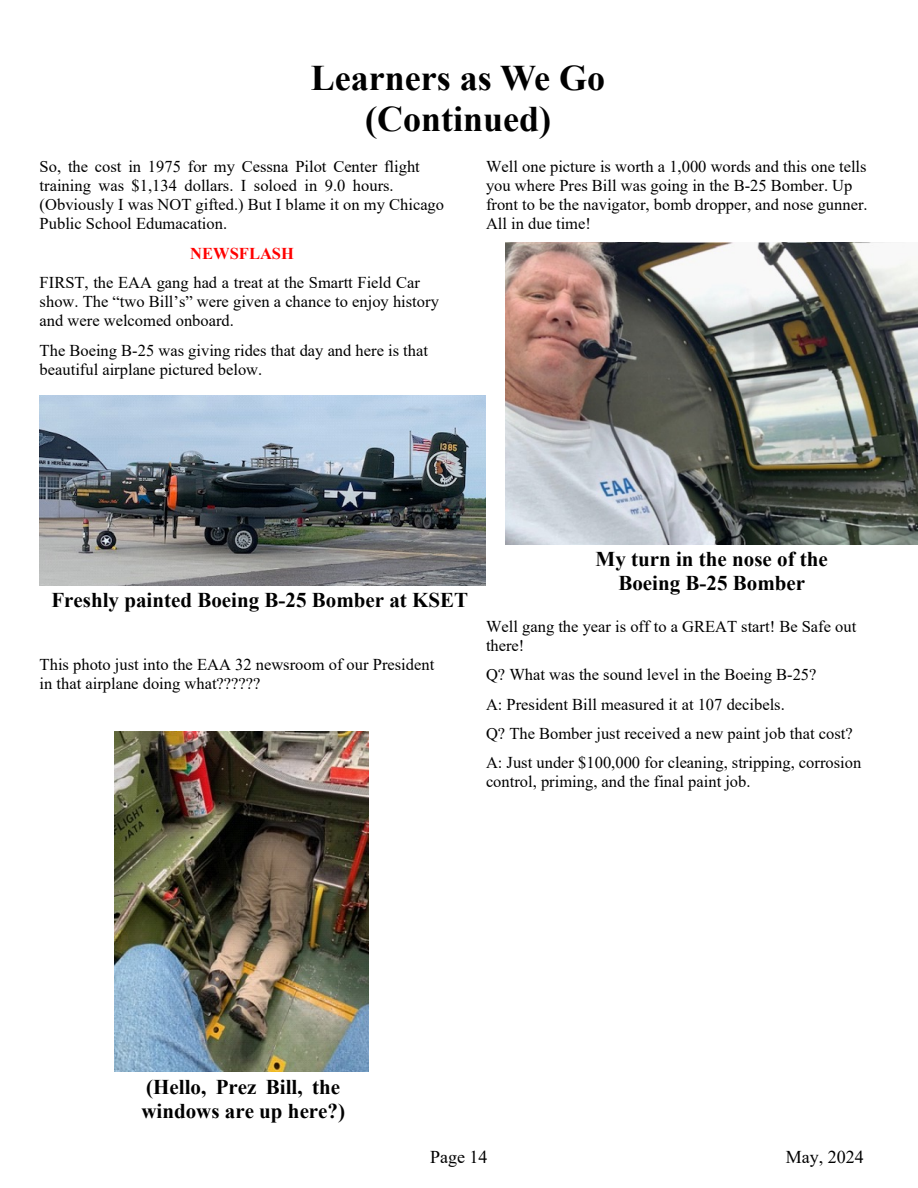
<style>
.page{position:relative;width:918px;height:1188px;background:#fff}
.page>*{position:absolute;margin:0;border:0;box-sizing:border-box;transform-origin:0 0}
.t1{font:700 36px/41.4px "Times New Roman";color:#000;text-align:center}
.t2{font:700 21px/24.2px "Times New Roman";color:#000}
.t3{font:18px "Times New Roman";color:#000}
.t4{font:16.5px/18.9px "Times New Roman";color:#000}
.t5{font:700 16.5px "Times New Roman";color:#f00}
</style>
<div class="page">
<img style="left:40px;top:395px;width:446px;height:191px">
<img style="left:114px;top:732px;width:254px;height:339px">
<img style="left:506px;top:242px;width:412px;height:303px">
<h1 class="t1" style="left:311px;top:61px;width:296px">Learners as We Go (Continued)</h1>
<p class="t4" style="left:40px;top:159px;width:406px">So, the cost in 1975 for my Cessna Pilot Center flight training was $1,134 dollars. I soloed in 9.0 hours. (Obviously I was NOT gifted.) But I blame it on my Chicago Public School Edumacation.</p>
<p class="t5" style="left:190px;top:248px;width:105px">NEWSFLASH</p>
<p class="t4" style="left:40px;top:275px;width:401px">FIRST, the EAA gang had a treat at the Smartt Field Car show. The “two Bill’s” were given a chance to enjoy history and were welcomed onboard.</p>
<p class="t4" style="left:40px;top:342px;width:390px">The Boeing B-25 was giving rides that day and here is that beautiful airplane pictured below.</p>
<p class="t4" style="left:486px;top:159px;width:383px">Well one picture is worth a 1,000 words and this one tells you where Pres Bill was going in the B-25 Bomber. Up front to be the navigator, bomb dropper, and nose gunner.<br>All in due time!</p>
<p class="t2" style="left:51px;top:590px;width:418px">Freshly painted Boeing B-25 Bomber at KSET</p>
<p class="t4" style="left:40px;top:656px;width:396px">This photo just into the EAA 32 newsroom of our President in that airplane doing what??????</p>
<p class="t2" style="left:596px;top:549px;width:234px;text-align:center">My turn in the nose of the<br>Boeing B-25 Bomber</p>
<p class="t4" style="left:486px;top:618px;width:372px">Well gang the year is off to a GREAT start! Be Safe out there!</p>
<p class="t4" style="left:486px;top:661px;width:377px;line-height:29.4px">Q? What was the sound level in the Boeing B-25?<br>A: President Bill measured it at 107 decibels.<br>Q? The Bomber just received a new paint job that cost?<br>A: Just under $100,000 for cleaning, stripping, corrosion</p>
<p class="t4" style="left:486px;top:774px;width:266px">control, priming, and the final paint job.</p>
<p class="t2" style="left:141px;top:1077px;width:205px">(Hello, Prez Bill, the windows are up here?)</p>
<p class="t3" style="left:430px;top:1150px;width:59px">Page 14</p>
<p class="t3" style="left:786px;top:1150px;width:80px">May, 2024</p>
</div>
